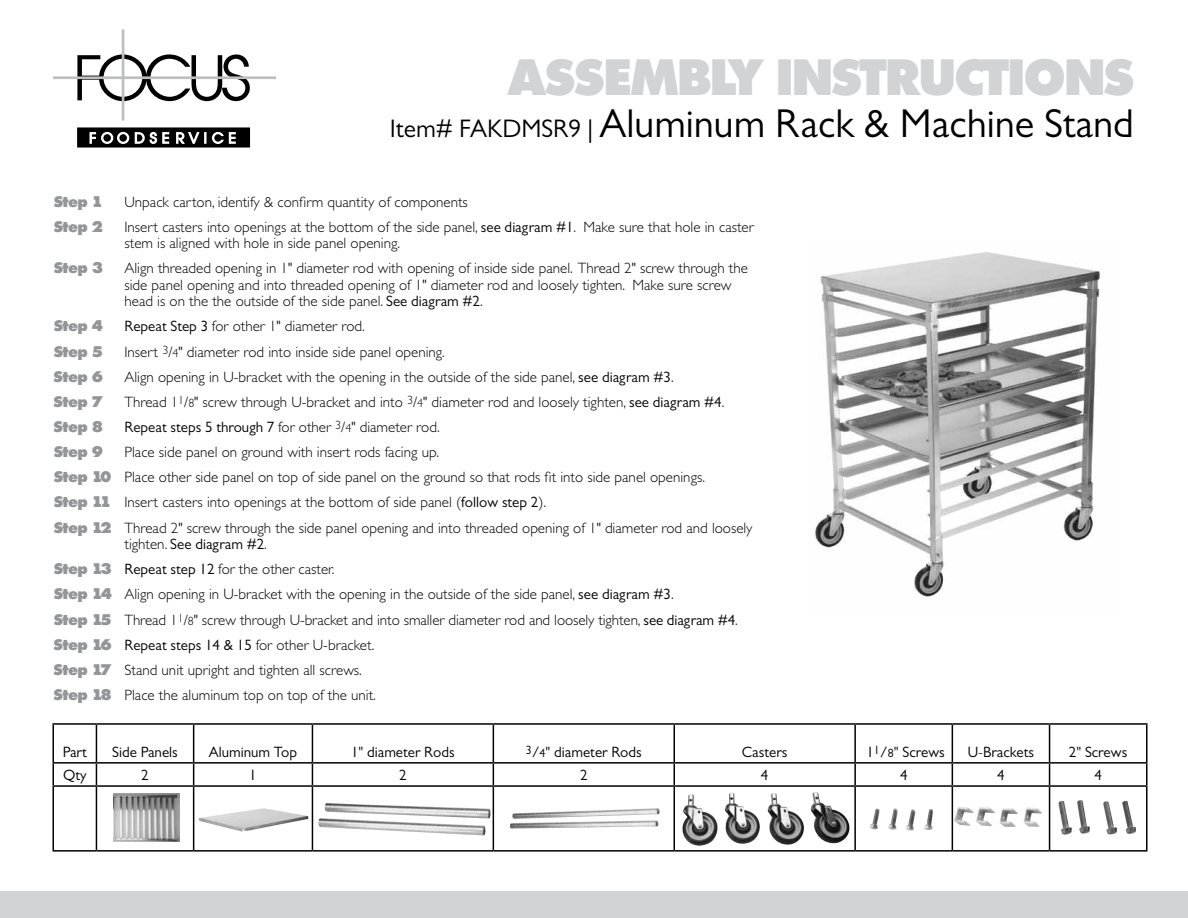
<style>
.page{position:relative;width:1188px;height:918px;background:#fff}
.page>*{position:absolute;margin:0;border:0;box-sizing:border-box;transform-origin:0 0}
.t1{font:800 49.5px "Tempest";color:#d1d3d4}
.t2{font:40.5px "Gill Sans";color:#000}
.t3{font:300 15px/25.2px "Gill Sans";color:#000}
.t4{font:15px "Gill Sans";color:#000}
.t5{font:800 15px "Tempest";color:#939598}
.s1{font-size:25.5px}
.s2{font-weight:400}
.s3{font-size:12px}
.s4{font-family:"Tempest";font-weight:800;color:#939598}
</style>
<div class="page">
<img style="left:113px;top:793px;width:66px;height:49px">
<img style="left:870px;top:808px;width:63px;height:23px">
<img style="left:954px;top:807px;width:88px;height:20px">
<img style="left:1058px;top:800px;width:78px;height:35px">
<img style="left:682px;top:792px;width:168px;height:54px">
<img style="left:318px;top:803px;width:173px;height:33px">
<img style="left:510px;top:808px;width:150px;height:21px">
<div style="left:0;top:891px;width:1188px;height:27px;background:#d1d3d4"></div>
<img style="left:815px;top:252px;width:285px;height:346px">
<img style="left:199px;top:808px;width:109px;height:24px">
<svg style="left:77px;top:54px;width:173px;height:47px"></svg>
<hr style="left:53px;top:76px;width:223px;height:3px;background:#bcbec0">
<div style="left:77px;top:127px;width:173px;height:21px;background:#000"></div>
<hr style="left:122px;top:30px;width:2px;height:90px;background:#bcbec0">
<svg style="left:89px;top:131px;width:147px;height:13px"></svg>
<hr style="left:52px;top:723px;width:44px;height:2px;background:#000">
<hr style="left:52px;top:725px;width:2px;height:37px;background:#000">
<hr style="left:96px;top:723px;width:98px;height:2px;background:#000">
<hr style="left:96px;top:725px;width:1px;height:37px;background:#000">
<hr style="left:194px;top:723px;width:118px;height:2px;background:#000">
<hr style="left:193px;top:725px;width:1px;height:37px;background:#000">
<hr style="left:312px;top:723px;width:181px;height:2px;background:#000">
<hr style="left:312px;top:725px;width:1px;height:37px;background:#000">
<hr style="left:493px;top:723px;width:181px;height:2px;background:#000">
<hr style="left:493px;top:725px;width:1px;height:37px;background:#000">
<hr style="left:674px;top:723px;width:181px;height:2px;background:#000">
<hr style="left:674px;top:725px;width:1px;height:37px;background:#000">
<hr style="left:855px;top:723px;width:97px;height:2px;background:#000">
<hr style="left:854px;top:725px;width:2px;height:37px;background:#000">
<hr style="left:952px;top:723px;width:98px;height:2px;background:#000">
<hr style="left:952px;top:725px;width:1px;height:37px;background:#000">
<hr style="left:1050px;top:723px;width:98px;height:2px;background:#000">
<hr style="left:1049px;top:725px;width:1px;height:37px;background:#000">
<hr style="left:1146px;top:725px;width:2px;height:37px;background:#000">
<hr style="left:52px;top:762px;width:44px;height:2px;background:#000">
<hr style="left:52px;top:764px;width:2px;height:21px;background:#000">
<hr style="left:96px;top:762px;width:98px;height:2px;background:#000">
<svg style="left:96px;top:764px;width:1px;height:21px"></svg>
<hr style="left:194px;top:762px;width:118px;height:2px;background:#000">
<svg style="left:193px;top:764px;width:1px;height:21px"></svg>
<hr style="left:312px;top:762px;width:181px;height:2px;background:#000">
<svg style="left:312px;top:764px;width:1px;height:21px"></svg>
<hr style="left:493px;top:762px;width:181px;height:2px;background:#000">
<svg style="left:493px;top:764px;width:1px;height:21px"></svg>
<hr style="left:674px;top:762px;width:181px;height:2px;background:#000">
<svg style="left:674px;top:764px;width:1px;height:21px"></svg>
<hr style="left:855px;top:762px;width:97px;height:2px;background:#000">
<hr style="left:854px;top:764px;width:2px;height:21px;background:#000">
<hr style="left:952px;top:762px;width:98px;height:2px;background:#000">
<svg style="left:952px;top:764px;width:1px;height:21px"></svg>
<hr style="left:1050px;top:762px;width:98px;height:2px;background:#000">
<svg style="left:1049px;top:764px;width:1px;height:21px"></svg>
<hr style="left:1146px;top:764px;width:2px;height:21px;background:#000">
<hr style="left:52px;top:785px;width:44px;height:2px;background:#000">
<hr style="left:52px;top:787px;width:2px;height:63px;background:#000">
<hr style="left:96px;top:785px;width:98px;height:2px;background:#000">
<hr style="left:96px;top:787px;width:1px;height:63px;background:#000">
<hr style="left:194px;top:785px;width:118px;height:2px;background:#000">
<hr style="left:193px;top:787px;width:1px;height:63px;background:#000">
<hr style="left:312px;top:785px;width:181px;height:2px;background:#000">
<hr style="left:312px;top:787px;width:1px;height:63px;background:#000">
<hr style="left:493px;top:785px;width:181px;height:2px;background:#000">
<hr style="left:493px;top:787px;width:1px;height:63px;background:#000">
<hr style="left:674px;top:785px;width:181px;height:2px;background:#000">
<hr style="left:674px;top:787px;width:1px;height:63px;background:#000">
<hr style="left:855px;top:785px;width:97px;height:2px;background:#000">
<hr style="left:854px;top:787px;width:2px;height:63px;background:#000">
<hr style="left:952px;top:785px;width:98px;height:2px;background:#000">
<hr style="left:952px;top:787px;width:1px;height:63px;background:#000">
<hr style="left:1050px;top:785px;width:98px;height:2px;background:#000">
<hr style="left:1049px;top:787px;width:1px;height:63px;background:#000">
<hr style="left:1146px;top:787px;width:2px;height:63px;background:#000">
<hr style="left:52px;top:850px;width:44px;height:2px;background:#000">
<hr style="left:96px;top:850px;width:98px;height:2px;background:#000">
<hr style="left:194px;top:850px;width:118px;height:2px;background:#000">
<hr style="left:312px;top:850px;width:181px;height:2px;background:#000">
<hr style="left:493px;top:850px;width:181px;height:2px;background:#000">
<hr style="left:674px;top:850px;width:181px;height:2px;background:#000">
<hr style="left:855px;top:850px;width:97px;height:2px;background:#000">
<hr style="left:952px;top:850px;width:98px;height:2px;background:#000">
<hr style="left:1050px;top:850px;width:98px;height:2px;background:#000">
<h1 class="t1" style="left:509px;top:52px;width:627px">ASSEMBLY INSTRUCTIONS</h1>
<h2 class="t2" style="left:390px;top:100px;width:746px"><span class="s1">Item# FAKDMSR9 |</span> Aluminum Rack &amp; Machine Stand</h2>
<p class="t5" style="left:54px;top:193px;width:50px">Step 1</p>
<p class="t3" style="left:125px;top:189px;width:345px">Unpack carton, identify &amp; confirm quantity of components</p>
<p class="t5" style="left:54px;top:219px;width:50px">Step 2</p>
<p class="t3" style="left:125px;top:219px;width:631px;line-height:16.5px">Insert casters into openings at the bottom of the side panel, <span class="s2">see diagram #1</span>. Make sure that hole in caster stem is aligned with hole in side panel opening.</p>
<p class="t5" style="left:54px;top:260px;width:50px">Step 3</p>
<p class="t3" style="left:125px;top:260px;width:625px;line-height:16.5px">Align threaded opening in 1" diameter rod with opening of inside side panel. Thread 2" screw through the side panel opening and into threaded opening of 1" diameter rod and loosely tighten. Make sure screw head is on the the outside of the side panel. <span class="s2">See diagram #2</span>.</p>
<p class="t5" style="left:54px;top:318px;width:50px">Step 4</p>
<p class="t3" style="left:125px;top:314px;width:242px"><span class="s2">Repeat Step 3</span> for other 1" diameter rod.</p>
<p class="t5" style="left:54px;top:344px;width:50px">Step 5</p>
<p class="t3" style="left:125px;top:339px;width:322px">Insert <sup>3</sup>/<span class="s3">4</span>" diameter rod into inside side panel opening.</p>
<p class="t5" style="left:54px;top:369px;width:50px">Step 6</p>
<p class="t3" style="left:124px;top:364px;width:551px">Align opening in U-bracket with the opening in the outside of the side panel, <span class="s2">see diagram #3</span>.</p>
<p class="t5" style="left:54px;top:394px;width:50px">Step 7</p>
<p class="t3" style="left:124px;top:389px;width:601px">Thread 1<sup>1</sup>/<span class="s3">8</span>" screw through U-bracket and into <sup>3</sup>/<span class="s3">4</span>" diameter rod and loosely tighten, <span class="s2">see diagram #4</span>.</p>
<p class="t5" style="left:54px;top:419px;width:50px">Step 8</p>
<p class="t3" style="left:124px;top:415px;width:317px"><span class="s2">Repeat steps 5 through 7</span> for other <sup>3</sup>/<span class="s3">4</span>" diameter rod.</p>
<p class="t5" style="left:54px;top:444px;width:50px">Step 9</p>
<p class="t3" style="left:54px;top:440px;width:700px;text-indent:70px">Place side panel on ground with insert rods facing up.<br><span class="s4">Step 10</span> Place other side panel on top of side panel on the ground so that rods fit into side panel openings.<br><span class="s4">Step 11</span> Insert casters into openings at the bottom of side panel (<span class="s2">follow step 2</span>).<br><span class="s4">Step 12</span> Thread 2" screw through the side panel opening and into threaded opening of 1" diameter rod and loosely</p>
<p class="t3" style="left:54px;top:532px;width:685px;text-indent:71px">tighten. <span class="s2">See diagram #2</span>.<br><span class="s4">Step 13</span> <span class="s2">Repeat step 12</span> for the other caster.<br><span class="s4">Step 14</span> Align opening in U-bracket with the opening in the outside of the side panel, <span class="s2">see diagram #3</span>.<br><span class="s4">Step 15</span> Thread 1<sup>1</sup>/<span class="s3">8</span>" screw through U-bracket and into smaller diameter rod and loosely tighten, <span class="s2">see diagram #4</span>.<br><span class="s4">Step 16</span> <span class="s2">Repeat steps 14 &amp; 15</span> for other U-bracket.<br><span class="s4">Step 17</span> Stand unit upright and tighten all screws.<br><span class="s4">Step 18</span> Place the aluminum top on top of the unit.</p>
<p class="t4" style="left:63px;top:743px;width:26px">Part</p>
<p class="t4" style="left:112px;top:743px;width:67px">Side Panels</p>
<p class="t4" style="left:209px;top:743px;width:90px">Aluminum Top</p>
<p class="t4" style="left:351px;top:743px;width:105px">1" diameter Rods</p>
<p class="t4" style="left:526px;top:743px;width:118px"><sup>3</sup>/<span class="s3">4</span>" diameter Rods</p>
<p class="t4" style="left:742px;top:743px;width:47px">Casters</p>
<p class="t4" style="left:866px;top:743px;width:80px">1<sup>1</sup>/<span class="s3">8</span>" Screws</p>
<p class="t4" style="left:968px;top:743px;width:68px">U-Brackets</p>
<p class="t4" style="left:1069px;top:743px;width:60px">2" Screws</p>
<p class="t4" style="left:63px;top:767px;width:25px">Qty</p>
<p class="t4" style="left:141px;top:767px;width:9px">2</p>
<p class="t4" style="left:249px;top:767px;width:9px">1</p>
<p class="t4" style="left:399px;top:767px;width:9px">2</p>
<p class="t4" style="left:580px;top:767px;width:9px">2</p>
<p class="t4" style="left:761px;top:767px;width:9px">4</p>
<p class="t4" style="left:900px;top:767px;width:9px">4</p>
<p class="t4" style="left:997px;top:767px;width:9px">4</p>
<p class="t4" style="left:1094px;top:767px;width:9px">4</p>
</div>
